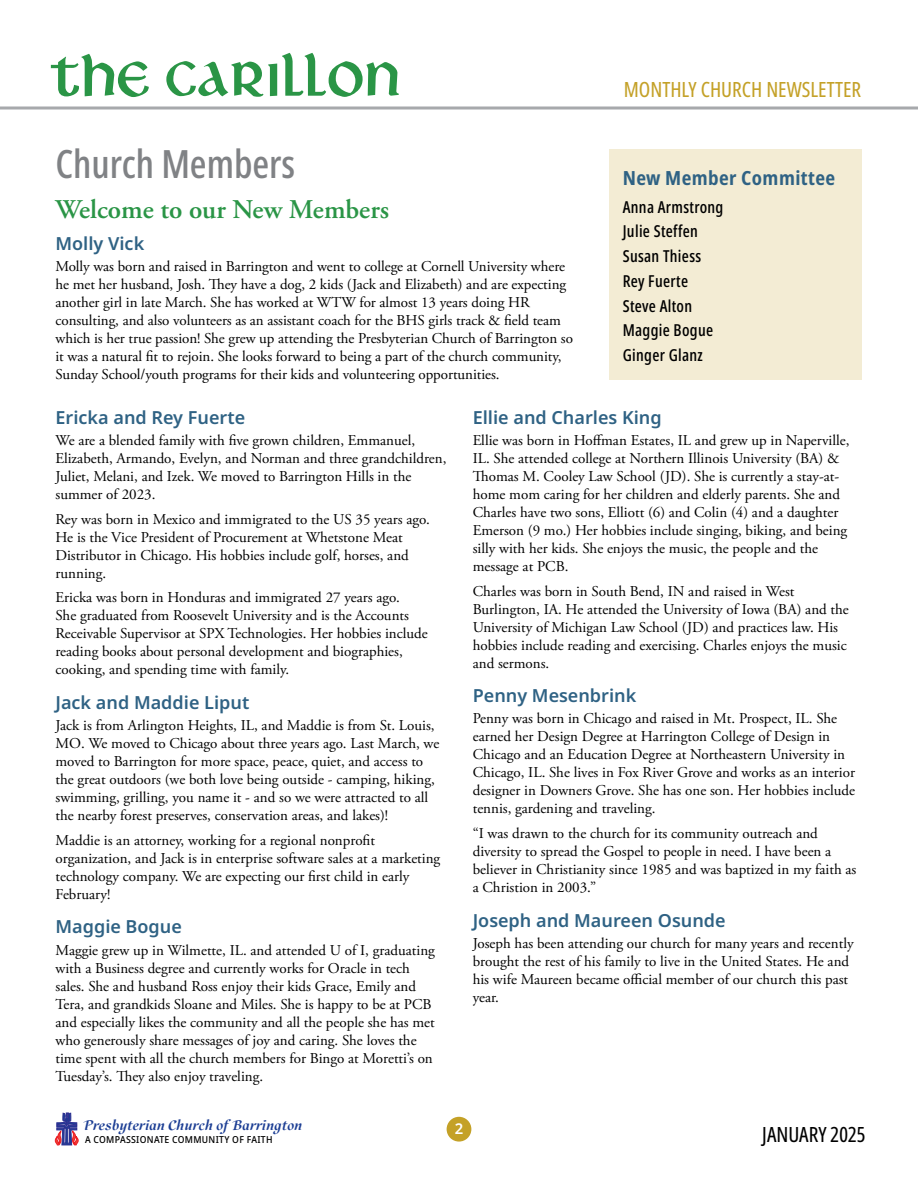
<style>
.page{position:relative;width:918px;height:1188px;background:#fff}
.page>*{position:absolute;margin:0;border:0;box-sizing:border-box;transform-origin:0 0}
.t1{font:50.55px "Libra MN";color:#2a9546}
.t2{font:500 extra-condensed 39px "Noto Sans";color:#808285}
.t3{font:600 27px "Adobe Garamond Pro";color:#2a9546}
.t4{font:extra-condensed 21px "Noto Sans";color:#c4a128}
.t5{font:extra-condensed 21px "Noto Sans";color:#000}
.t6{font:700 condensed 19.5px "Noto Sans";letter-spacing:.02em;color:#2f6284}
.t7{font:600 18px "Noto Sans";color:#2f6284}
.t8{font:500 extra-condensed 16.5px/24.8px "Noto Sans";letter-spacing:.02em;color:#000}
.t9{font:italic 700 15.15px "Scrivano";color:#1c3e94}
.t10{font:15px/18px "Adobe Garamond Pro";color:#000}
.t11{font:600 14.85px "Noto Sans";color:#fff}
.t12{font:500 semi-condensed 9.6px "Noto Sans";letter-spacing:.03em;color:#000}
.s1{color:#c4a127}
</style>
<div class="page">
<svg style="left:55px;top:1113px;width:23px;height:32px"></svg>
<div style="left:447px;top:1117px;width:24px;height:25px;background:#c4a127;border-radius:50%"></div>
<svg style="left:0;top:106px;width:918px;height:4px;background:#bcbec0"></svg>
<div style="left:609px;top:149px;width:253px;height:55px;background:#f3ecd4"></div>
<div style="left:609px;top:182px;width:253px;height:49px;background:#f3ecd4"></div>
<div style="left:609px;top:231px;width:253px;height:50px;background:#f3ecd4"></div>
<div style="left:609px;top:281px;width:253px;height:49px;background:#f3ecd4"></div>
<div style="left:609px;top:330px;width:253px;height:50px;background:#f3ecd4"></div>
<h1 class="t1" style="left:50px;top:44px;width:353px">The Carillon</h1>
<h3 class="t4" style="left:624px;top:75px;width:239px">MONTHLY <span class="s1">CHURCH</span> NEWSLETTER</h3>
<h2 class="t2" style="left:56px;top:136px;width:241px">Church Members</h2>
<h3 class="t3" style="left:56px;top:194px;width:335px">Welcome to our New Members</h3>
<h3 class="t6" style="left:623px;top:164px;width:214px">New Member Committee</h3>
<p class="t8" style="left:623px;top:195px;width:102px">Anna Armstrong<br>Julie Steffen<br>Susan Thiess<br>Rey Fuerte<br>Steve Alton<br>Maggie Bogue<br>Ginger Glanz</p>
<p class="t7" style="left:56px;top:231px;width:90px">Molly Vick</p>
<p class="t10" style="left:56px;top:258px;width:519px">Molly was born and raised in Barrington and went to college at Cornell University where he met her husband, Josh. They have a dog, 2 kids (Jack and Elizabeth) and are expecting another girl in late March. She has worked at WTW for almost 13 years doing HR consulting, and also volunteers as an assistant coach for the BHS girls track &amp; field team which is her true passion! She grew up attending the Presbyterian Church of Barrington so it was a natural fit to rejoin. She looks forward to being a part of the church community, Sunday School/youth programs for their kids and volunteering opportunities.</p>
<p class="t7" style="left:56px;top:404px;width:191px">Ericka and Rey Fuerte</p>
<p class="t10" style="left:56px;top:432px;width:392px">We are a blended family with five grown children, Emmanuel, Elizabeth, Armando, Evelyn, and Norman and three grandchildren, Juliet, Melani, and Izek. We moved to Barrington Hills in the summer of 2023.</p>
<p class="t10" style="left:56px;top:510px;width:376px">Rey was born in Mexico and immigrated to the US 35 years ago.<br>He is the Vice President of Procurement at Whetstone Meat Distributor in Chicago. His hobbies include golf, horses, and running.</p>
<p class="t10" style="left:56px;top:589px;width:374px">Ericka was born in Honduras and immigrated 27 years ago.<br>She graduated from Roosevelt University and is the Accounts Receivable Supervisor at SPX Technologies. Her hobbies include reading books about personal development and biographies, cooking, and spending time with family.</p>
<p class="t7" style="left:56px;top:690px;width:195px">Jack and Maddie Liput</p>
<p class="t10" style="left:56px;top:717px;width:385px">Jack is from Arlington Heights, IL, and Maddie is from St. Louis, MO. We moved to Chicago about three years ago. Last March, we moved to Barrington for more space, peace, quiet, and access to the great outdoors (we both love being outside - camping, hiking, swimming, grilling, you name it - and so we were attracted to all the nearby forest preserves, conservation areas, and lakes)!</p>
<p class="t10" style="left:56px;top:832px;width:386px">Maddie is an attorney, working for a regional nonprofit organization, and Jack is in enterprise software sales at a marketing technology company. We are expecting our first child in early February!</p>
<p class="t7" style="left:56px;top:914px;width:128px">Maggie Bogue</p>
<p class="t10" style="left:56px;top:941px;width:381px">Maggie grew up in Wilmette, IL. and attended U of I, graduating with a Business degree and currently works for Oracle in tech sales. She and husband Ross enjoy their kids Grace, Emily and Tera, and grandkids Sloane and Miles. She is happy to be at PCB and especially likes the community and all the people she has met who generously share messages of joy and caring. She loves the time spent with all the church members for Bingo at Moretti’s on Tuesday’s. They also enjoy traveling.</p>
<p class="t7" style="left:473px;top:404px;width:191px">Ellie and Charles King</p>
<p class="t10" style="left:473px;top:432px;width:378px">Ellie was born in Hoffman Estates, IL and grew up in Naperville, IL. She attended college at Northern Illinois University (BA) &amp; Thomas M. Cooley Law School (JD). She is currently a stay-at&shy;home mom caring for her children and elderly parents. She and Charles have two sons, Elliott (6) and Colin (4) and a daughter Emerson (9 mo.) Her hobbies include singing, biking, and being silly with her kids. She enjoys the music, the people and the message at PCB.</p>
<p class="t10" style="left:473px;top:582px;width:378px">Charles was born in South Bend, IN and raised in West Burlington, IA. He attended the University of Iowa (BA) and the University of Michigan Law School (JD) and practices law. His hobbies include reading and exercising. Charles enjoys the music and sermons.</p>
<p class="t7" style="left:473px;top:683px;width:165px">Penny Mesenbrink</p>
<p class="t10" style="left:473px;top:710px;width:384px">Penny was born in Chicago and raised in Mt. Prospect, IL. She earned her Design Degree at Harrington College of Design in Chicago and an Education Degree at Northeastern University in Chicago, IL. She lives in Fox River Grove and works as an interior designer in Downers Grove. She has one son. Her hobbies include tennis, gardening and traveling.</p>
<p class="t10" style="left:473px;top:825px;width:385px">“I was drawn to the church for its community outreach and diversity to spread the Gospel to people in need. I have been a believer in Christianity since 1985 and was baptized in my faith as a Christion in 2003.”</p>
<p class="t7" style="left:473px;top:907px;width:254px">Joseph and Maureen Osunde</p>
<p class="t10" style="left:473px;top:935px;width:382px">Joseph has been attending our church for many years and recently brought the rest of his family to live in the United States. He and his wife Maureen became official member of our church this past year.</p>
<p class="t9" style="left:84px;top:1116px;width:220px">Presbyterian Church of Barrington</p>
<p class="t12" style="left:85px;top:1133px;width:189px">A COMPASSIONATE COMMUNITY OF FAITH</p>
<p class="t11" style="left:455px;top:1118px;width:10px">2</p>
<h3 class="t5" style="left:762px;top:1120px;width:105px">JANUARY 2025</h3>
</div>
